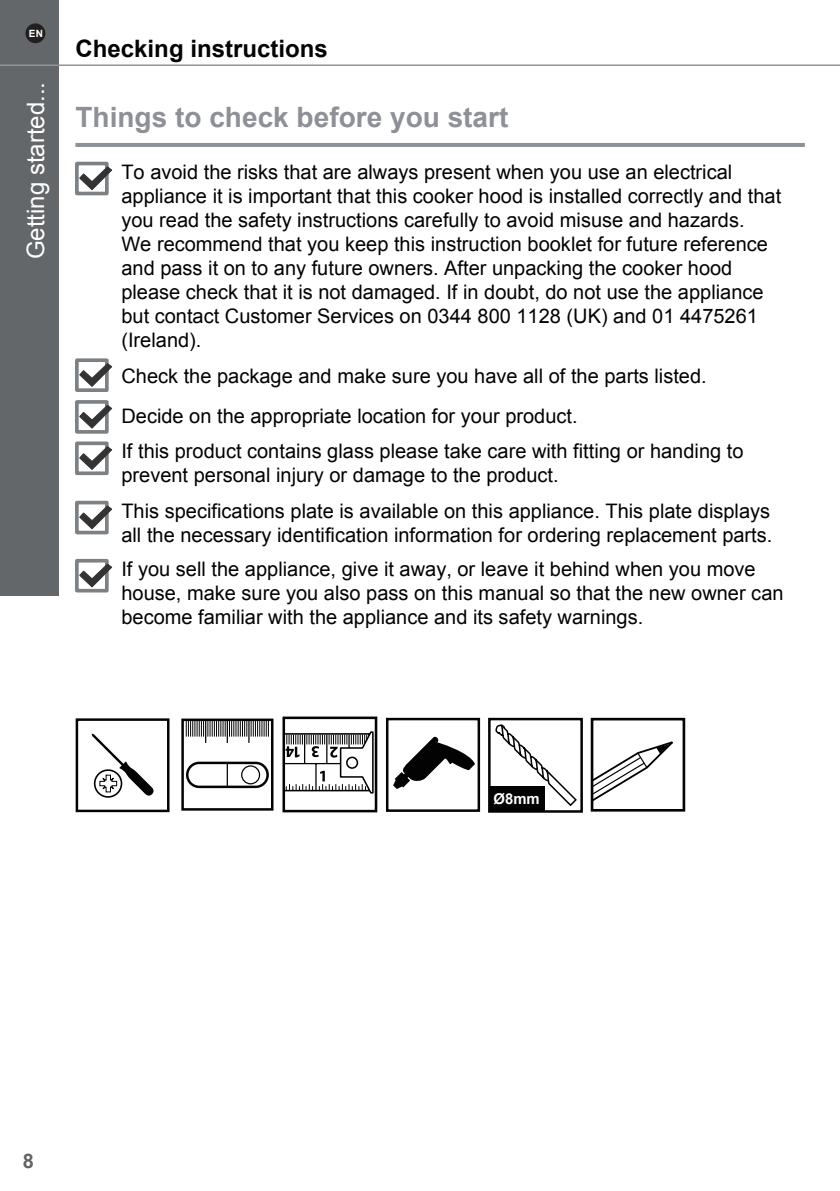
<style>
.page{position:relative;width:840px;height:1191px;background:#fff}
.page>*{position:absolute;margin:0;border:0;box-sizing:border-box;transform-origin:0 0}
.t1{font:700 28px "Arial";color:#8e9097}
.t2{font:700 24px "Arial";color:#030303}
.t3{font:24px "Arial";color:#fff}
.t4{font:20px/24px "Arial";color:#030303}
.t5{font:700 20px "Arial";color:#636366}
.t6{font:700 14.8px "Arial";color:#fff}
.t7{font:700 10px "Arial";color:#fff}
</style>
<div class="page">
<div style="left:75px;top:162px;width:34px;height:33px;border:4px solid #7d8184"></div>
<svg style="left:79px;top:166px;width:33px;height:24px"></svg>
<div style="left:0;top:0;width:59px;height:595px;background:#64676a"></div>
<div style="left:25px;top:23px;width:20px;height:20px;background:#231f20;border-radius:50%"></div>
<hr style="left:0;top:64px;width:839px;height:2px;background:#939598">
<hr style="left:75px;top:143px;width:729px;height:4px;background:#8e9097">
<div style="left:75px;top:358px;width:34px;height:34px;border:4px solid #7d8184"></div>
<svg style="left:79px;top:363px;width:33px;height:24px"></svg>
<div style="left:75px;top:400px;width:34px;height:34px;border:4px solid #7d8184"></div>
<svg style="left:79px;top:405px;width:33px;height:24px"></svg>
<div style="left:75px;top:441px;width:34px;height:34px;border:4px solid #7d8184"></div>
<svg style="left:79px;top:446px;width:33px;height:24px"></svg>
<div style="left:75px;top:501px;width:34px;height:33px;border:4px solid #7d8184"></div>
<svg style="left:79px;top:505px;width:33px;height:24px"></svg>
<div style="left:75px;top:559px;width:34px;height:33px;border:4px solid #7d8184"></div>
<svg style="left:79px;top:563px;width:33px;height:24px"></svg>
<div style="left:282px;top:716px;width:95px;height:96px;border:3px solid #030303"></div>
<div style="left:283px;top:733px;width:87px;height:58px;border:2px solid #030303"></div>
<svg style="left:285px;top:730px;width:89px;height:65px"></svg>
<div style="left:346px;top:757px;width:11px;height:11px;background:#fff;border-radius:50%"></div>
<div style="left:346px;top:756px;width:12px;height:13px;border:2px solid #030303;border-radius:50%"></div>
<div style="left:181px;top:718px;width:92px;height:92px;border:2px solid #030303"></div>
<div style="left:186px;top:761px;width:83px;height:27px;border:2px solid #030303;border-radius:12px"></div>
<svg style="left:226px;top:761px;width:35px;height:27px"></svg>
<svg style="left:186px;top:721px;width:83px;height:22px"></svg>
<div style="left:76px;top:718px;width:93px;height:94px;border:2px solid #030303"></div>
<div style="left:94px;top:769px;width:28px;height:28px;border:2px solid #030303;border-radius:50%"></div>
<svg style="left:92px;top:733px;width:62px;height:63px"></svg>
<div style="left:590px;top:718px;width:94px;height:93px;border:3px solid #030303"></div>
<svg style="left:590px;top:738px;width:83px;height:65px"></svg>
<svg style="left:495px;top:724px;width:82px;height:83px"></svg>
<div style="left:488px;top:718px;width:94px;height:94px;border:3px solid #030303"></div>
<div style="left:489px;top:786px;width:55px;height:24px;background:#030303"></div>
<div style="left:386px;top:718px;width:94px;height:94px;border:2px solid #030303"></div>
<svg style="left:393px;top:736px;width:81px;height:53px"></svg>
<p class="t7" style="left:29px;top:27px;width:15px">EN</p>
<p class="t3" style="left:20px;top:259px;width:179px;rotate:-90deg">Getting started...</p>
<p class="t2" style="left:75px;top:33px;width:254px">Checking instructions</p>
<h1 class="t1" style="left:75px;top:99px;width:434px">Things to check before you start</h1>
<p class="t4" style="left:121px;top:160px;width:661px">To avoid the risks that are always present when you use an electrical appliance it is important that this cooker hood is installed correctly and that you read the safety instructions carefully to avoid misuse and hazards.<br>We recommend that you keep this instruction booklet for future reference and pass it on to any future owners. After unpacking the cooker hood please check that it is not damaged. If in doubt, do not use the appliance but contact Customer Services on 0344 800 1128 (UK) and 01 4475261 (Ireland).</p>
<p class="t4" style="left:121px;top:356px;width:586px;line-height:39.6px">Check the package and make sure you have all of the parts listed.<br>Decide on the appropriate location for your product.</p>
<p class="t4" style="left:121px;top:439px;width:623px">If this product contains glass please take care with fitting or handing to prevent personal injury or damage to the product.</p>
<p class="t4" style="left:121px;top:499px;width:652px">This specifications plate is available on this appliance. This plate displays all the necessary identification information for ordering replacement parts.</p>
<p class="t4" style="left:121px;top:557px;width:663px">If you sell the appliance, give it away, or leave it behind when you move house, make sure you also pass on this manual so that the new owner can become familiar with the appliance and its safety warnings.</p>
<p class="t6" style="left:493px;top:789px;width:48px">Ø8mm</p>
<p class="t5" style="left:23px;top:1148px;width:13px">8</p>
</div>
